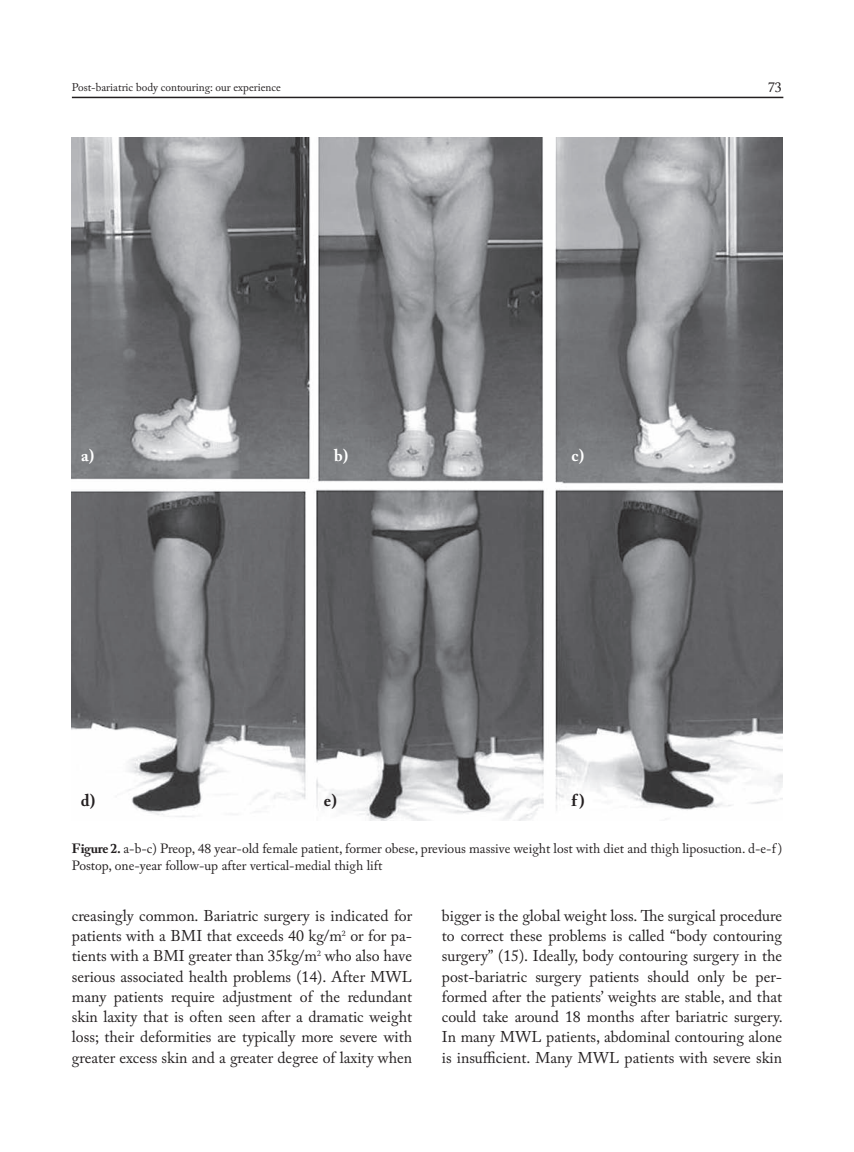
<style>
.page{position:relative;width:854px;height:1152px;background:#fff}
.page>*{position:absolute;margin:0;border:0;box-sizing:border-box;transform-origin:0 0}
.t1{font:700 16.5px "Mattioli 1885";color:#fff}
.t2{font:700 16.5px "Mattioli 1885";color:#231f20}
.t3{font:15.75px/20.2px "Mattioli 1885";color:#231f20;text-align:justify}
.t4{font:14.25px "Mattioli 1885";color:#231f20}
.t5{font:13.5px/16.5px "Mattioli 1885";color:#231f20}
.t6{font:11.25px "Mattioli 1885";color:#231f20}
.s1{font-weight:700}
</style>
<div class="page">
<hr style="left:72px;top:97px;width:711px;height:1px;background:#231f20">
<img style="left:72px;top:138px;width:710px;height:682px">
<p class="t6" style="left:72px;top:81px;width:211px">Post-bariatric body contouring: our experience</p>
<p class="t4" style="left:768px;top:79px;width:16px">73</p>
<p class="t1" style="left:81px;top:445px;width:14px">a)</p>
<p class="t1" style="left:334px;top:445px;width:16px">b)</p>
<p class="t1" style="left:571px;top:445px;width:14px">c)</p>
<p class="t2" style="left:81px;top:790px;width:16px">d)</p>
<p class="t2" style="left:324px;top:790px;width:14px">e)</p>
<p class="t2" style="left:571px;top:790px;width:14px">f)</p>
<p class="t5" style="left:72px;top:840px;width:712px"><span class="s1">Figure 2.</span> a-b-c) Preop, 48 year-old female patient, former obese, previous massive weight lost with diet and thigh liposuction. d-e-f )<br>Postop, one-year follow-up after vertical-medial thigh lift</p>
<p class="t3" style="left:72px;top:905px;width:342px">creasingly common. Bariatric surgery is indicated for patients with a BMI that exceeds 40 kg/m<sup>2</sup> or for pa&shy;tients with a BMI greater than 35kg/m<sup>2</sup> who also have serious associated health problems (14). After MWL many patients require adjustment of the redundant skin laxity that is often seen after a dramatic weight loss; their deformities are typically more severe with greater excess skin and a greater degree of laxity when</p>
<p class="t3" style="left:442px;top:905px;width:342px">bigger is the global weight loss. The surgical procedure to correct these problems is called “body contouring surgery” (15). Ideally, body contouring surgery in the post-bariatric surgery patients should only be per&shy;formed after the patients’ weights are stable, and that could take around 18 months after bariatric surgery.<br>In many MWL patients, abdominal contouring alone is insufficient. Many MWL patients with severe skin</p>
</div>
